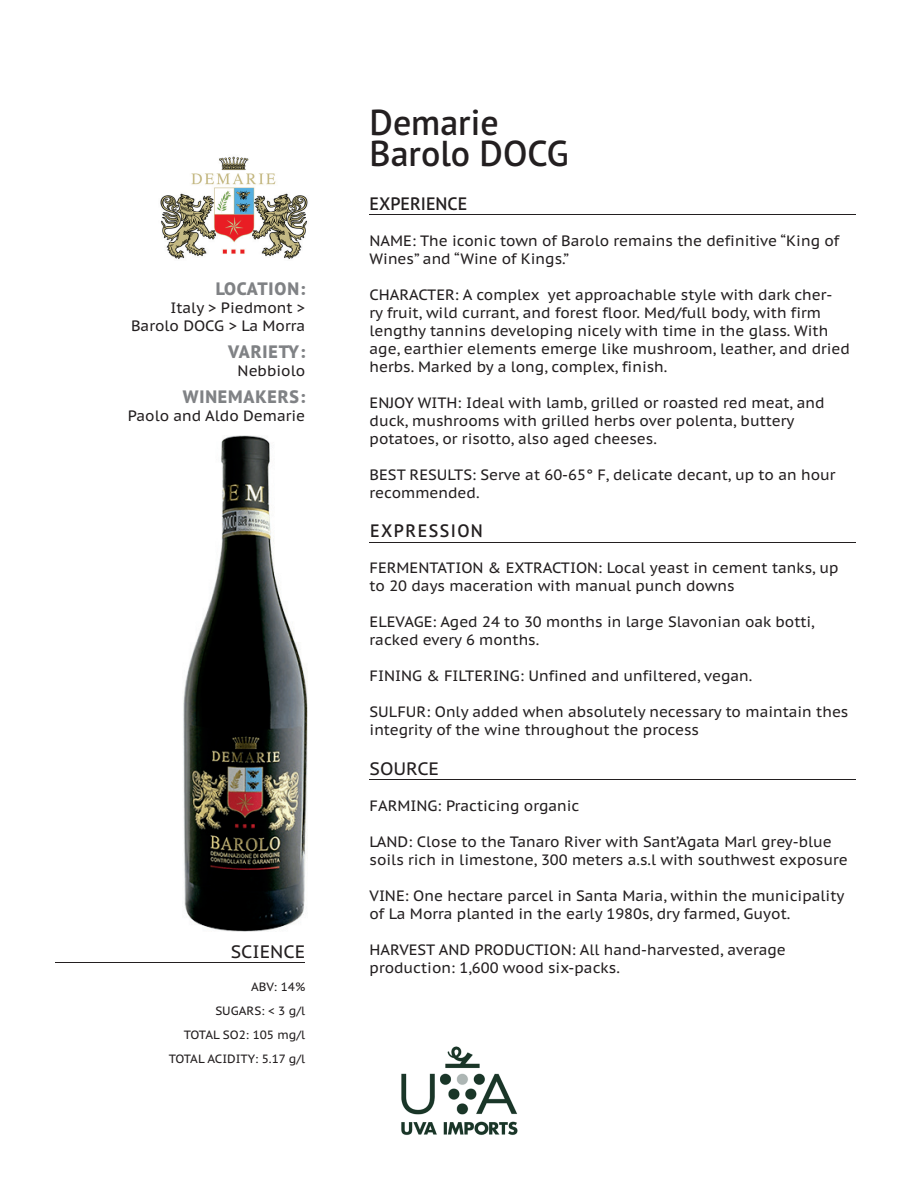
<style>
.page{position:relative;width:918px;height:1188px;background:#fff}
.page>*{position:absolute;margin:0;border:0;box-sizing:border-box;transform-origin:0 0}
.t1{font:600 36px/31.5px "PT Sans Pro";color:#231f20}
.t2{font:800 18px "PT Sans Pro";letter-spacing:.05em;color:#808285}
.t3{font:18px "PT Sans Pro Caption";color:#231f20}
.t4{font:600 18px "PT Sans Pro";color:#231f20}
.t5{font:600 18px "PT Sans Pro";letter-spacing:.08em;color:#231f20}
.t6{font:15px/18px "PT Sans Pro Caption";color:#231f20}
.t7{font:12px/24px "PT Sans Pro Caption";color:#231f20;text-align:right}
</style>
<div class="page">
<hr style="left:370px;top:214px;width:486px;height:1px;background:#231f20">
<hr style="left:370px;top:542px;width:486px;height:1px;background:#231f20">
<hr style="left:370px;top:779px;width:486px;height:1px;background:#231f20">
<img style="left:183px;top:435px;width:125px;height:497px">
<img style="left:160px;top:156px;width:148px;height:103px">
<hr style="left:56px;top:962px;width:249px;height:1px;background:#231f20">
<img style="left:401px;top:1046px;width:117px;height:89px">
<p class="t2" style="left:216px;top:277px;width:91px">LOCATION:</p>
<p class="t6" style="left:131px;top:298px;width:176px;text-align:right">Italy &gt; Piedmont &gt;<br>Barolo DOCG &gt; La Morra</p>
<p class="t2" style="left:228px;top:340px;width:79px">VARIETY:</p>
<p class="t6" style="left:238px;top:361px;width:69px">Nebbiolo</p>
<p class="t2" style="left:183px;top:385px;width:124px">WINEMAKERS:</p>
<p class="t6" style="left:128px;top:406px;width:179px">Paolo and Aldo Demarie</p>
<p class="t3" style="left:231px;top:940px;width:76px">SCIENCE</p>
<p class="t7" style="left:169px;top:974px;width:138px">ABV: 14%<br>SUGARS: &lt; 3 g/l<br>TOTAL SO2: 105 mg/l<br>TOTAL ACIDITY: 5.17 g/l</p>
<h1 class="t1" style="left:370px;top:106px;width:201px">Demarie<br>Barolo DOCG</h1>
<p class="t4" style="left:370px;top:192px;width:99px">EXPERIENCE</p>
<p class="t6" style="left:370px;top:231px;width:471px">NAME: The iconic town of Barolo remains the definitive “King of<br>Wines” and “Wine of Kings.”</p>
<p class="t6" style="left:370px;top:285px;width:482px">CHARACTER: A complex yet approachable style with dark cher-<br>ry fruit, wild currant, and forest floor. Med/full body, with firm lengthy tannins developing nicely with time in the glass. With age, earthier elements emerge like mushroom, leather, and dried herbs. Marked by a long, complex, finish.</p>
<p class="t6" style="left:370px;top:393px;width:456px">ENJOY WITH: Ideal with lamb, grilled or roasted red meat, and duck, mushrooms with grilled herbs over polenta, buttery potatoes, or risotto, also aged cheeses.</p>
<p class="t6" style="left:370px;top:465px;width:467px">BEST RESULTS: Serve at 60-65° F, delicate decant, up to an hour recommended.</p>
<p class="t5" style="left:370px;top:519px;width:114px">EXPRESSION</p>
<p class="t6" style="left:370px;top:559px;width:471px">FERMENTATION &amp; EXTRACTION: Local yeast in cement tanks, up to 20 days maceration with manual punch downs</p>
<p class="t6" style="left:370px;top:613px;width:447px">ELEVAGE: Aged 24 to 30 months in large Slavonian oak botti, racked every 6 months.</p>
<p class="t6" style="left:370px;top:667px;width:384px">FINING &amp; FILTERING: Unfined and unfiltered, vegan.</p>
<p class="t6" style="left:370px;top:703px;width:480px">SULFUR: Only added when absolutely necessary to maintain thes integrity of the wine throughout the process</p>
<p class="t3" style="left:370px;top:757px;width:71px">SOURCE</p>
<p class="t6" style="left:370px;top:796px;width:211px">FARMING: Practicing organic</p>
<p class="t6" style="left:370px;top:832px;width:480px">LAND: Close to the Tanaro River with Sant’Agata Marl grey-blue soils rich in limestone, 300 meters a.s.l with southwest exposure</p>
<p class="t6" style="left:370px;top:886px;width:476px">VINE: One hectare parcel in Santa Maria, within the municipality of La Morra planted in the early 1980s, dry farmed, Guyot.</p>
<p class="t6" style="left:370px;top:940px;width:418px">HARVEST AND PRODUCTION: All hand-harvested, average production: 1,600 wood six-packs.</p>
</div>
